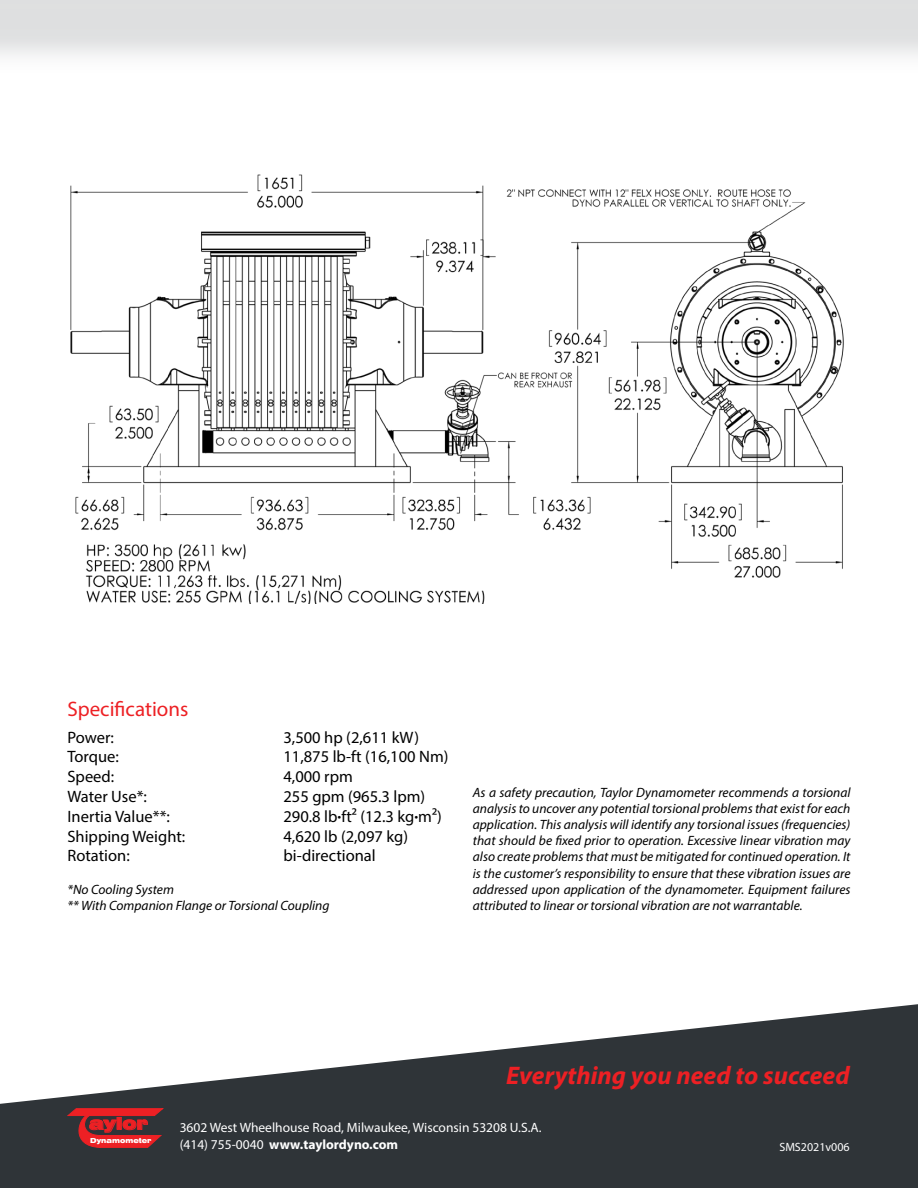
<style>
.page{position:relative;width:918px;height:1188px;background:#fff}
.page>*{position:absolute;margin:0;border:0;box-sizing:border-box;transform-origin:0 0}
.t1{font:italic 700 25.5px "Myriad Pro";color:#ed2024}
.t2{font:21px "Myriad Pro";color:#ed2024}
.t3{font:16.5px "Myriad Pro";color:#000}
.t4{font:900 expanded 16.5px "Swiss 721 BT";color:#ed2024}
.t5{font:italic 13.5px/16.2px "Myriad Pro";color:#000;text-align:justify}
.t6{font:13.5px/16.5px "Myriad Pro";color:#fff}
.t7{font:12px "Myriad Pro";color:#fff}
.t8{font:900 expanded 6.9px "Swiss 721 BT";color:#fff;scale:.91 1}
.s1{font-family:"Helvetica LT Std Comp"}
.s2{font-weight:700}
</style>
<div class="page">
<div style="left:0;top:0;width:918px;height:78px;background:linear-gradient(to bottom,#d4d6d7,#fdfdfd)"></div>
<svg style="left:0;top:1004px;width:918px;height:184px;fill:#2f3438"></svg>
<svg style="left:68px;top:1108px;width:95px;height:40px;background:#92292d"></svg>
<img style="left:70px;top:174px;width:774px;height:430px">
<h2 class="t2" style="left:68px;top:696px;width:122px">Specifications</h2>
<p class="t3" style="left:68px;top:727px;width:48px">Power:</p>
<p class="t3" style="left:284px;top:727px;width:137px">3,500 hp (2,611 kW)</p>
<p class="t3" style="left:68px;top:747px;width:53px">Torque:</p>
<p class="t3" style="left:284px;top:747px;width:167px">11,875 lb-ft (16,100 Nm)</p>
<p class="t3" style="left:68px;top:766px;width:48px">Speed:</p>
<p class="t3" style="left:284px;top:766px;width:71px">4,000 rpm</p>
<p class="t3" style="left:68px;top:786px;width:81px">Water Use*:</p>
<p class="t3" style="left:284px;top:786px;width:143px">255 gpm (965.3 lpm)</p>
<p class="t3" style="left:68px;top:806px;width:104px">Inertia Value**:</p>
<p class="t3" style="left:284px;top:806px;width:160px">290.8 lb<span class="s1">·</span>ft2 (12.3 kg<span class="s1">·</span>m2)</p>
<p class="t3" style="left:68px;top:826px;width:119px">Shipping Weight:</p>
<p class="t3" style="left:284px;top:826px;width:126px">4,620 lb (2,097 kg)</p>
<p class="t3" style="left:68px;top:846px;width:64px">Rotation:</p>
<p class="t3" style="left:284px;top:846px;width:94px">bi-directional</p>
<p class="t5" style="left:68px;top:881px;width:264px">*No Cooling System<br>** With Companion Flange or Torsional Coupling</p>
<p class="t5" style="left:473px;top:784px;width:379px">As a safety precaution, Taylor Dynamometer recommends a torsional analysis to uncover any potential torsional problems that exist for each application. This analysis will identify any torsional issues (frequencies) that should be fixed prior to operation. Excessive linear vibration may also create problems that must be mitigated for continued operation. It is the customer’s responsibility to ensure that these vibration issues are addressed upon application of the dynamometer. Equipment failures attributed to linear or torsional vibration are not warrantable.</p>
<h1 class="t1" style="left:506px;top:1059px;width:345px">Everything you need to succeed</h1>
<p class="t4" style="left:89px;top:1114px;width:60px">aylor</p>
<p class="t8" style="left:90px;top:1136px;width:69px">Dynamometer</p>
<p class="t6" style="left:180px;top:1119px;width:363px">3602 West Wheelhouse Road, Milwaukee, Wisconsin 53208 U.S.A. (414) 755-0040 <span class="s2">www.taylordyno.com</span></p>
<p class="t7" style="left:779px;top:1140px;width:72px">SMS2021v006</p>
</div>
